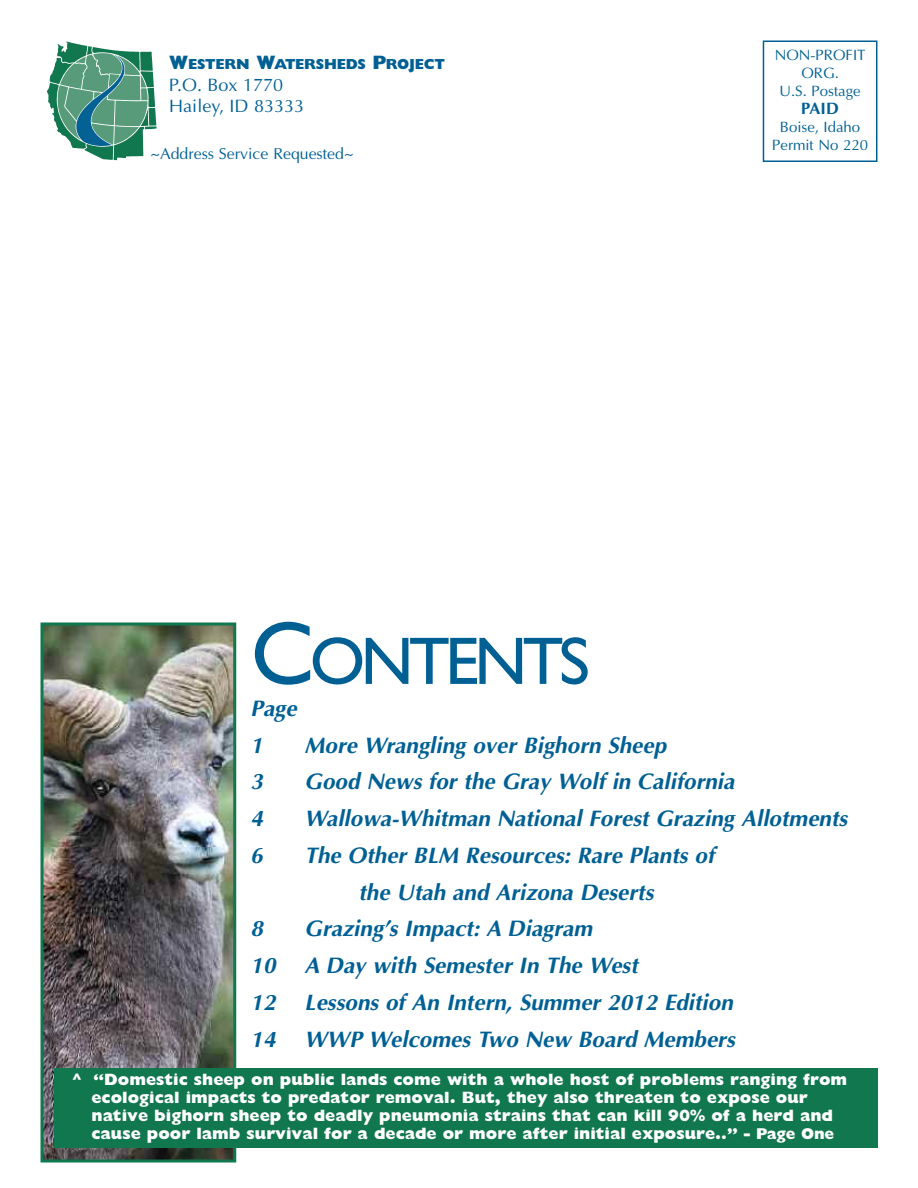
<style>
.page{position:relative;width:918px;height:1188px;background:#fff}
.page>*{position:absolute;margin:0;border:0;box-sizing:border-box;transform-origin:0 0}
.t1{font:67.5px "Gill Sans";letter-spacing:-.065em;color:#006094}
.t2{font:italic 700 22.5px/36.8px "Optima";color:#006094}
.t3{font:18px/21px "Optima";color:#006094}
.t4{font:800 16.5px/18px "Gill Sans";color:#fff}
.t5{font:700 16.5px "Optima";color:#006094}
.t6{font:15.9px "Optima";color:#006094}
.t7{font:15px/18px "Optima";color:#006094;text-align:center}
.t8{font:800 14.7px "Gill Sans";letter-spacing:-.02em;color:#006094}
.s1{font-size:19.5px}
.s2{font-size:90px}
.s3{font-size:15.75px}
</style>
<div class="page">
<svg style="left:47px;top:41px;width:110px;height:120px"></svg>
<img style="left:44px;top:626px;width:188px;height:532px">
<div style="left:40px;top:622px;width:196px;height:540px;border:3px solid #11774f"></div>
<div style="left:763px;top:40px;width:114px;height:122px;border:2px solid #006094"></div>
<div style="left:54px;top:1068px;width:823px;height:80px;background:#11774f"></div>
<p class="t8" style="left:169px;top:58px;width:277px"><span class="s1">W</span>ESTERN <span class="s1">W</span>ATERSHEDS <span class="s1">P</span>ROJECT</p>
<p class="t3" style="left:169px;top:74px;width:136px">P.O. Box 1770<br>Hailey, ID 83333</p>
<p class="t6" style="left:151px;top:144px;width:205px">~Address Service Requested~</p>
<p class="t7" style="left:775px;top:46px;width:92px">NON-PROFIT<br>ORG.<br>U.S. Postage</p>
<p class="t5" style="left:801px;top:99px;width:39px">PAID</p>
<p class="t7" style="left:772px;top:118px;width:97px">Boise, Idaho<br>Permit No 220</p>
<h1 class="t1" style="left:251px;top:636px;width:341px"><span class="s2">C</span>ONTENTS</h1>
<p class="t2" style="left:250px;top:690px;width:48px">Page<br>1</p>
<p class="t2" style="left:304px;top:726px;width:363px">More Wrangling over Bighorn Sheep</p>
<p class="t2" style="left:250px;top:763px;width:14px">3</p>
<p class="t2" style="left:304px;top:763px;width:431px">Good News for the Gray Wolf in California</p>
<p class="t2" style="left:250px;top:800px;width:14px">4</p>
<p class="t2" style="left:304px;top:800px;width:544px">Wallowa-Whitman National Forest Grazing Allotments</p>
<p class="t2" style="left:250px;top:837px;width:14px">6</p>
<p class="t2" style="left:304px;top:837px;width:411px;text-align:center">The Other BLM Resources: Rare Plants of the Utah and Arizona Deserts</p>
<p class="t2" style="left:250px;top:910px;width:14px">8</p>
<p class="t2" style="left:304px;top:910px;width:289px">Grazing’s Impact: A Diagram</p>
<p class="t2" style="left:250px;top:947px;width:27px">10</p>
<p class="t2" style="left:304px;top:947px;width:335px">A Day with Semester In The West</p>
<p class="t2" style="left:250px;top:984px;width:27px">12</p>
<p class="t2" style="left:304px;top:984px;width:430px">Lessons of An Intern, Summer 2012 Edition</p>
<p class="t2" style="left:250px;top:1020px;width:27px">14</p>
<p class="t2" style="left:304px;top:1020px;width:432px">WWP Welcomes Two New Board Members</p>
<p class="t4" style="left:92px;top:1071px;width:757px;text-indent:-20px"><span class="s3">^ “</span>Domestic sheep on public lands come with a whole host of problems ranging from ecological impacts to predator removal. But, they also threaten to expose our native bighorn sheep to deadly pneumonia strains that can kill 90% of a herd and cause poor lamb survival for a decade or more after initial exposure.<span class="s3">.” - Page One</span></p>
</div>
